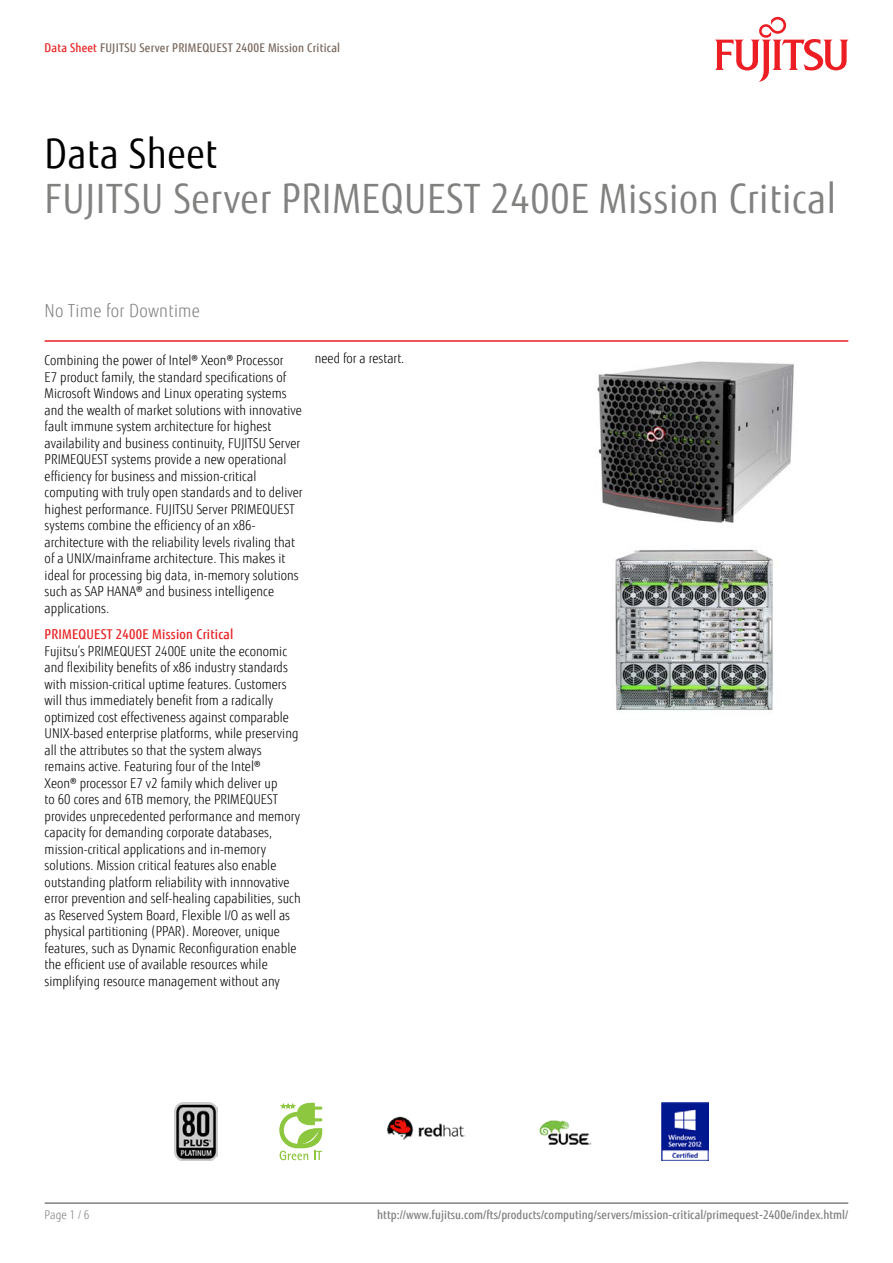
<style>
.page{position:relative;width:893px;height:1263px;background:#fff}
.page>*{position:absolute;margin:0;border:0;box-sizing:border-box;transform-origin:0 0}
.t1{font:40.5px "Fujitsu Sans";letter-spacing:.02em;color:#818280;scale:.9 1}
.t2{font:40.5px "Fujitsu Sans";letter-spacing:.02em;color:#000;scale:.9 1}
.t3{font:300 18px "Fujitsu Sans";letter-spacing:.02em;color:#818280;scale:.9 1}
.t4{font:300 13.5px/16.5px "Fujitsu Sans";letter-spacing:.005em;color:#000;scale:.9 1}
.t5{font:500 13.5px "Fujitsu Sans";letter-spacing:.02em;color:#e82425;scale:.9 1}
.t6{font:500 12px "Fujitsu Sans";letter-spacing:.005em;color:#818280;scale:.9 1}
.t7{font:500 12px "Fujitsu Sans";letter-spacing:.02em;color:#79695e;scale:.9 1}
.t8{font:300 12px "Fujitsu Sans";color:#818280;scale:.9 1}
.s1{color:#e92425}
</style>
<div class="page">
<hr style="left:45px;top:1202px;width:803px;height:2px;background:#818280">
<hr style="left:45px;top:340px;width:803px;height:2px;background:#ed1d24">
<svg style="left:715px;top:17px;width:133px;height:65px"></svg>
<img style="left:597px;top:361px;width:197px;height:163px">
<img style="left:615px;top:549px;width:158px;height:162px">
<img style="left:175px;top:1103px;width:42px;height:57px">
<svg style="left:279px;top:1103px;width:43px;height:57px"></svg>
<img style="left:387px;top:1116px;width:79px;height:24px">
<img style="left:539px;top:1120px;width:52px;height:25px">
<img style="left:662px;top:1103px;width:46px;height:57px">
<p class="t7" style="left:45px;top:40px;width:330px"><span class="s1">Data Sheet</span> FUJITSU Server PRIMEQUEST 2400E Mission Critical</p>
<h1 class="t2" style="left:45px;top:130px;width:193px">Data Sheet</h1>
<h1 class="t1" style="left:45px;top:175px;width:881px">FUJITSU Server PRIMEQUEST 2400E Mission Critical</h1>
<h2 class="t3" style="left:45px;top:300px;width:174px">No Time for Downtime</h2>
<p class="t4" style="left:45px;top:352px;width:288px">Combining the power of Intel® Xeon® Processor<br>E7 product family, the standard specifications of Microsoft Windows and Linux operating systems and the wealth of market solutions with innovative fault immune system architecture for highest availability and business continuity, FUJITSU Server PRIMEQUEST systems provide a new operational efficiency for business and mission-critical computing with truly open standards and to deliver highest performance. FUJITSU Server PRIMEQUEST systems combine the efficiency of an x86- architecture with the reliability levels rivaling that of a UNIX/mainframe architecture. This makes it ideal for processing big data, in-memory solutions such as SAP HANA® and business intelligence applications.</p>
<p class="t5" style="left:45px;top:626px;width:211px">PRIMEQUEST 2400E Mission Critical</p>
<p class="t4" style="left:45px;top:643px;width:286px">Fujitsu’s PRIMEQUEST 2400E unite the economic and flexibility benefits of x86 industry standards with mission-critical uptime features. Customers will thus immediately benefit from a radically optimized cost effectiveness against comparable UNIX-based enterprise platforms, while preserving all the attributes so that the system always remains active. Featuring four of the Intel®<br>Xeon® processor E7 v2 family which deliver up<br>to 60 cores and 6TB memory, the PRIMEQUEST provides unprecedented performance and memory capacity for demanding corporate databases, mission-critical applications and in-memory solutions. Mission critical features also enable outstanding platform reliability with innnovative error prevention and self-healing capabilities, such as Reserved System Board, Flexible I/O as well as physical partitioning (PPAR). Moreover, unique features, such as Dynamic Reconfiguration enable the efficient use of available resources while simplifying resource management without any</p>
<p class="t4" style="left:315px;top:350px;width:101px">need for a restart.</p>
<p class="t8" style="left:45px;top:1208px;width:51px">Page 1 / 6</p>
<p class="t6" style="left:377px;top:1208px;width:525px">http://www.fujitsu.com/fts/products/computing/servers/mission-critical/primequest-2400e/index.html/</p>
</div>
